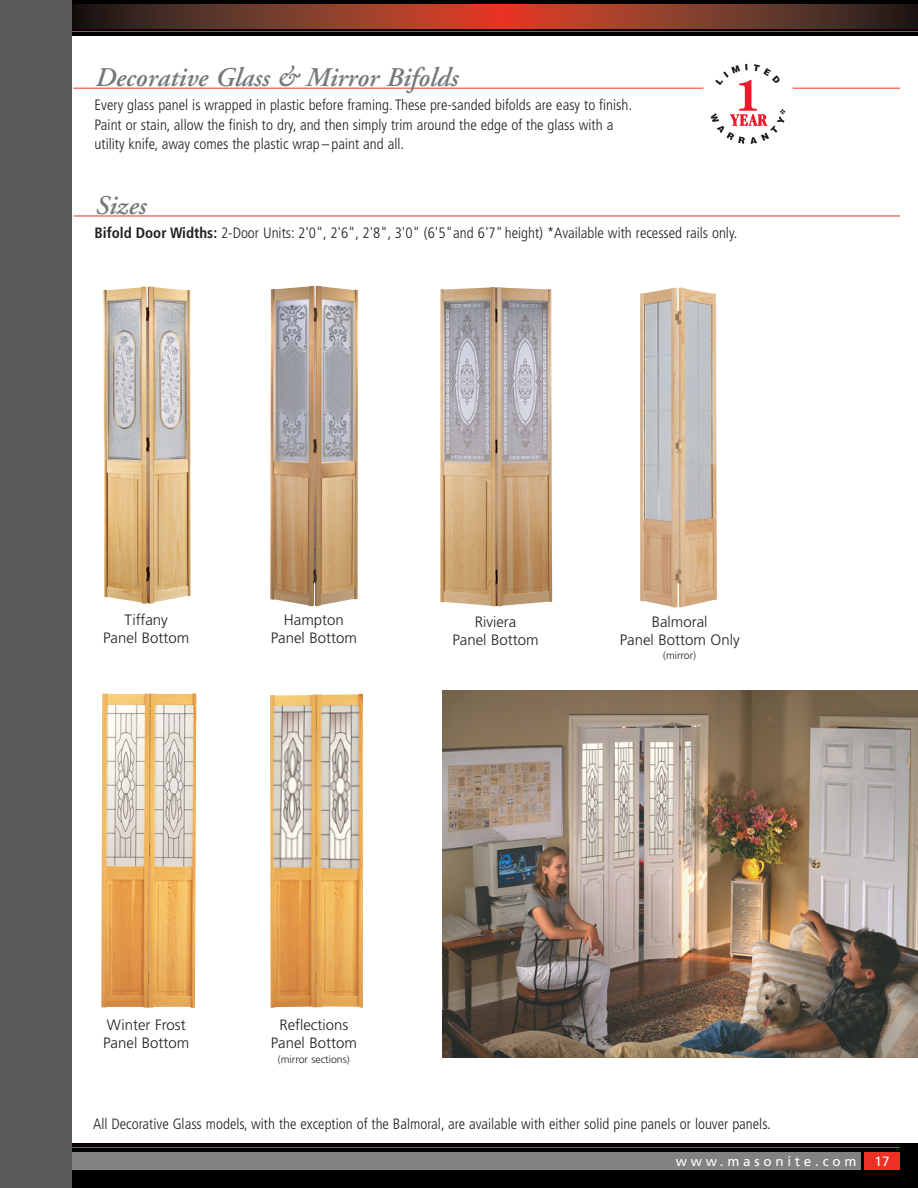
<style>
.page{position:relative;width:918px;height:1188px;background:#fff}
.page>*{position:absolute;margin:0;border:0;box-sizing:border-box;transform-origin:0 0}
.t1{font:italic 600 27px "Adobe Garamond";color:#76787a}
.t2{font:300 condensed 15px/19.5px "Frutiger";color:#231f20}
.t3{font:300 15px/18px "Frutiger";color:#231f20;text-align:center}
.t4{font:13.5px "Frutiger";letter-spacing:.28em;color:#fff}
.t5{font:300 10.5px "Frutiger";color:#231f20}
.s1{font-weight:700}
</style>
<div class="page">
<div style="left:72px;top:0;width:846px;height:36px;background:#010000"></div>
<hr style="left:72px;top:31px;width:846px;height:1px;background:#ee3124">
<svg style="left:72px;top:4px;width:846px;height:24px;background:#7d3526"></svg>
<div style="left:0;top:0;width:72px;height:1188px;background:#58595b"></div>
<div style="left:72px;top:1143px;width:846px;height:45px;background:#010000"></div>
<div style="left:72px;top:1152px;width:789px;height:18px;background:#808284"></div>
<div style="left:864px;top:1152px;width:36px;height:18px;background:#ee3124"></div>
<hr style="left:72px;top:1147px;width:828px;height:1px;background:#ee3124">
<hr style="left:74px;top:88px;width:826px;height:1px;background:#ee3124">
<hr style="left:74px;top:216px;width:826px;height:1px;background:#ee3124">
<div style="left:701px;top:57px;width:94px;height:94px;background:#fff;border-radius:50%"></div>
<svg style="left:711px;top:64px;width:74px;height:80px"></svg>
<img style="left:101px;top:694px;width:95px;height:314px">
<img style="left:270px;top:694px;width:93px;height:314px">
<img style="left:440px;top:287px;width:112px;height:319px">
<img style="left:640px;top:287px;width:77px;height:321px">
<img style="left:104px;top:287px;width:87px;height:317px">
<img style="left:270px;top:286px;width:88px;height:320px">
<img style="left:443px;top:690px;width:475px;height:368px">
<h1 class="t1" style="left:95px;top:67px;width:364px">Decorative Glass &amp; Mirror Bifolds</h1>
<p class="t2" style="left:95px;top:97px;width:539px">Every glass panel is wrapped in plastic before framing. These pre-sanded bifolds are easy to finish.<br>Paint or stain, allow the finish to dry, and then simply trim around the edge of the glass with a utility knife, away comes the plastic wrap – paint and all.</p>
<h1 class="t1" style="left:95px;top:195px;width:52px">Sizes</h1>
<p class="t2" style="left:95px;top:224px;width:644px"><span class="s1">Bifold Door Widths:</span> 2-Door Units: 2'0", 2'6", 2'8", 3'0" (6'5"and 6'7" height) *Available with recessed rails only.</p>
<p class="t3" style="left:103px;top:612px;width:88px">Tiffany<br>Panel Bottom</p>
<p class="t3" style="left:271px;top:612px;width:88px">Hampton<br>Panel Bottom</p>
<p class="t3" style="left:452px;top:614px;width:88px">Riviera<br>Panel Bottom</p>
<p class="t3" style="left:620px;top:614px;width:121px">Balmoral<br>Panel Bottom Only</p>
<p class="t5" style="left:663px;top:651px;width:35px">(mirror)</p>
<p class="t3" style="left:103px;top:1017px;width:88px;text-align:left">Winter Frost<br>Panel Bottom</p>
<p class="t3" style="left:271px;top:1017px;width:88px">Reflections<br>Panel Bottom</p>
<p class="t5" style="left:278px;top:1055px;width:73px">(mirror sections)</p>
<p class="t2" style="left:93px;top:1116px;width:679px">All Decorative Glass models, with the exception of the Balmoral, are available with either solid pine panels or louver panels.</p>
<p class="t4" style="left:676px;top:1156px;width:182px">www.masonite.com</p>
<p class="t4" style="left:874px;top:1156px;width:17px">17</p>
</div>
